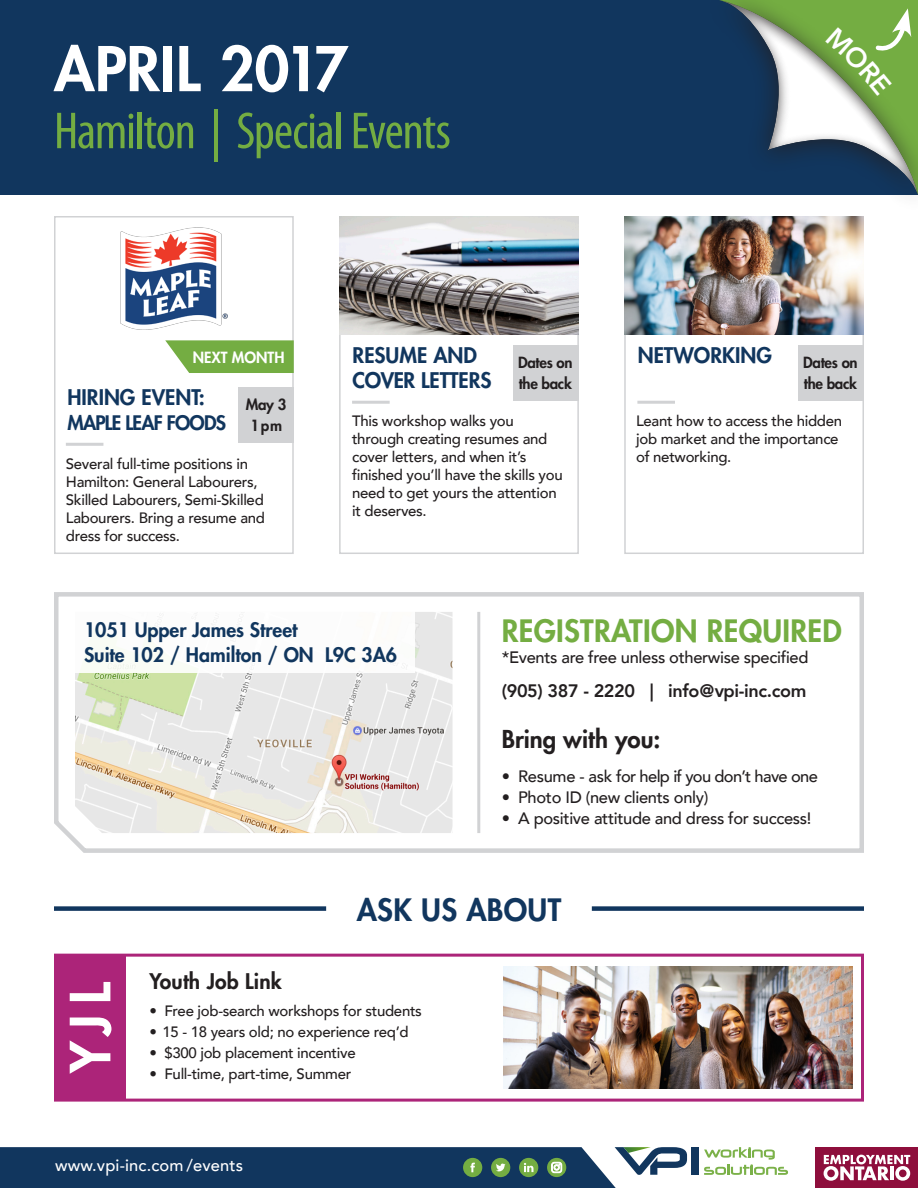
<style>
.page{position:relative;width:918px;height:1188px;background:#fff}
.page>*{position:absolute;margin:0;border:0;box-sizing:border-box;transform-origin:0 0}
.t1{font:800 60px "Futura Std";color:#fff}
.t2{font:800 54px "Futura Std";color:#fff}
.Headline{font:condensed 52.5px "Myriad Pro";letter-spacing:-.025em;color:#74ad42}
.t3{font:800 30px "Futura Std";letter-spacing:.01em;color:#74ad42}
.t4{font:800 30px "Futura Std";letter-spacing:.01em;color:#11365e}
.t5{font:800 24px "Futura Std";color:#231f20}
.t6{font:800 21px "Futura Std";color:#11365e}
.t7{font:800 21px "Futura Std";letter-spacing:.01em;color:#231f20}
.t8{font:800 19.5px "Futura Std";color:#11365e}
.t9{font:800 19.5px "Futura Std";letter-spacing:-.04em;color:#11365e}
.t10{font:800 18px "Avenir";letter-spacing:-.02em;color:#231f20}
.t11{font:500 16.5px "Avenir";letter-spacing:-.02em;color:#231f20}
.t12{font:500 16.5px "Avenir";letter-spacing:-.04em;color:#231f20}
.t13{font:500 16.5px "Avenir";letter-spacing:.01em;color:#fff}
.t14{font:500 15px/18px "Avenir";letter-spacing:-.02em;color:#231f20}
.t15{font:800 15px/21px "Futura Std";letter-spacing:-.02em;color:#231f20}
.t16{font:800 15px "Futura Std";color:#fff}
</style>
<div class="page">
<div style="left:0;top:0;width:918px;height:195px;background:#11365e"></div>
<svg style="left:54px;top:592px;width:810px;height:261px"></svg>
<hr style="left:477px;top:612px;width:3px;height:221px;background:#d1d2d4">
<img style="left:75px;top:612px;width:378px;height:221px">
<div style="left:75px;top:612px;width:339px;height:61px;background:#fff"></div>
<div style="left:691px;top:1147px;width:7px;height:28px;background:#11365e"></div>
<svg style="left:704px;top:1147px;width:84px;height:28px"></svg>
<svg style="left:0;top:1147px;width:687px;height:41px;background:#2c4e6d"></svg>
<div style="left:816px;top:1147px;width:102px;height:41px;background:#8e0e3c"></div>
<svg style="left:824px;top:1155px;width:86px;height:26px"></svg>
<div style="left:592px;top:906px;width:272px;height:5px;background:#11365e"></div>
<div style="left:54px;top:906px;width:272px;height:5px;background:#11365e"></div>
<svg style="left:54px;top:953px;width:810px;height:149px"></svg>
<img style="left:503px;top:967px;width:349px;height:122px">
<div style="left:57px;top:956px;width:68px;height:143px;background:#ac2479"></div>
<div style="left:54px;top:216px;width:240px;height:338px;border:2px solid #d1d2d4"></div>
<div style="left:624px;top:216px;width:240px;height:338px;border:2px solid #d1d2d4"></div>
<div style="left:339px;top:216px;width:240px;height:338px;border:2px solid #d1d2d4"></div>
<img style="left:339px;top:216px;width:240px;height:119px">
<img style="left:120px;top:227px;width:108px;height:103px">
<img style="left:624px;top:216px;width:240px;height:119px">
<div style="left:798px;top:346px;width:66px;height:55px;background:#d1d2d4"></div>
<div style="left:513px;top:346px;width:66px;height:55px;background:#d1d2d4"></div>
<div style="left:239px;top:388px;width:55px;height:55px;background:#d1d2d4"></div>
<hr style="left:66px;top:443px;width:37px;height:3px;background:#d1d2d4">
<hr style="left:352px;top:401px;width:38px;height:3px;background:#d1d2d4">
<hr style="left:637px;top:401px;width:38px;height:3px;background:#d1d2d4">
<svg style="left:165px;top:340px;width:129px;height:33px;background:#82b556"></svg>
<svg style="left:720px;top:0;width:198px;height:194px"></svg>
<p class="t1" style="left:54px;top:31px;width:296px">APRIL 2017</p>
<p class="Headline" style="left:54px;top:99px;width:398px">Hamilton | Special Events</p>
<p class="t16" style="left:193px;top:348px;width:93px">NEXT MONTH</p>
<p class="t6" style="left:68px;top:384px;width:139px">HIRING EVENT:</p>
<p class="t9" style="left:68px;top:411px;width:160px">MAPLE LEAF FOODS</p>
<p class="t15" style="left:246px;top:394px;width:42px">May 3</p>
<p class="t15" style="left:250px;top:415px;width:33px">1 pm</p>
<p class="t14" style="left:66px;top:454px;width:201px">Several full-time positions in<br>Hamilton: General Labourers,<br>Skilled Labourers, Semi-Skilled<br>Labourers. Bring a resume and dress for success.</p>
<p class="t6" style="left:353px;top:342px;width:126px">RESUME AND</p>
<p class="t6" style="left:353px;top:367px;width:141px">COVER LETTERS</p>
<p class="t15" style="left:518px;top:352px;width:56px">Dates on the back</p>
<p class="t6" style="left:638px;top:342px;width:136px">NETWORKING</p>
<p class="t15" style="left:803px;top:352px;width:56px">Dates on the back</p>
<p class="t14" style="left:352px;top:411px;width:212px">This workshop walks you through creating resumes and cover letters, and when it’s finished you’ll have the skills you need to get yours the attention it deserves.</p>
<p class="t14" style="left:636px;top:411px;width:208px">Leant how to access the hidden job market and the importance of networking.</p>
<p class="t8" style="left:84px;top:617px;width:215px">1051 Upper James Street</p>
<p class="t8" style="left:84px;top:643px;width:315px">Suite 102 / Hamilton / ON L9C 3A6</p>
<p class="t3" style="left:502px;top:612px;width:342px">REGISTRATION REQUIRED</p>
<p class="t11" style="left:502px;top:643px;width:308px">*Events are free unless otherwise specified</p>
<p class="t10" style="left:502px;top:677px;width:306px">(905) 387 - 2220 | info@vpi-inc.com</p>
<p class="t5" style="left:502px;top:723px;width:160px">Bring with you:</p>
<p class="t12" style="left:502px;top:762px;width:318px">• Resume - ask for help if you don’t have one</p>
<p class="t11" style="left:502px;top:783px;width:208px">• Photo ID (new clients only)</p>
<p class="t11" style="left:502px;top:804px;width:311px">• A positive attitude and dress for success!</p>
<p class="t2" style="left:56px;top:1073px;width:92px;rotate:-90deg">YJL</p>
<p class="t4" style="left:357px;top:891px;width:206px">ASK US ABOUT</p>
<p class="t7" style="left:149px;top:968px;width:134px">Youth Job Link</p>
<p class="t14" style="left:149px;top:1001px;width:274px">• Free job-search workshops for students</p>
<p class="t14" style="left:149px;top:1022px;width:261px">• 15 - 18 years old; no experience req’d</p>
<p class="t14" style="left:149px;top:1043px;width:208px">• $300 job placement incentive</p>
<p class="t14" style="left:149px;top:1064px;width:203px">• Full-time, part-time, Summer</p>
<p class="t13" style="left:55px;top:1151px;width:189px">www.vpi-inc.com /events</p>
</div>
